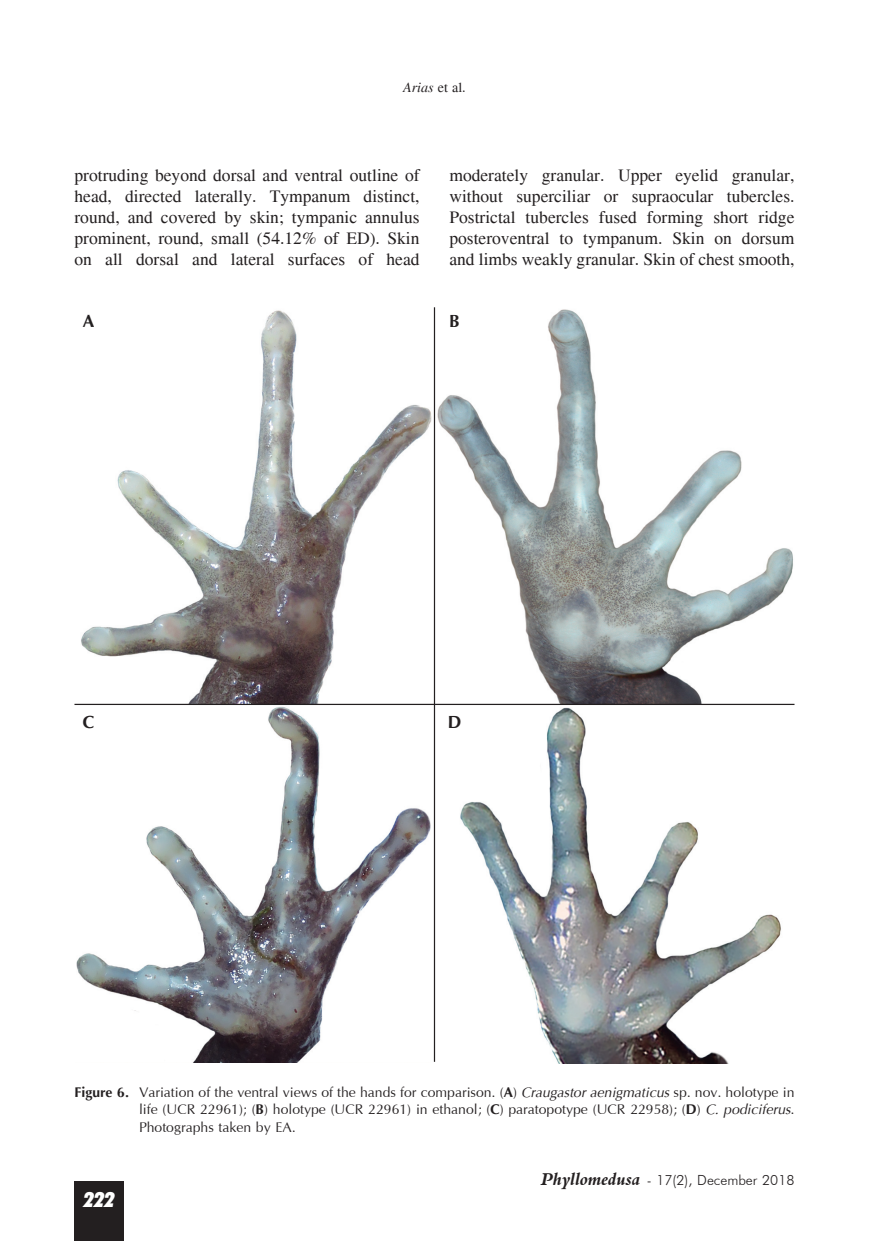
<style>
.page{position:relative;width:869px;height:1241px;background:#fff}
.page>*{position:absolute;margin:0;border:0;box-sizing:border-box;transform-origin:0 0}
.t1{font:italic 900 condensed 21px "Futura BT";color:#fff}
.t2{font:17.5px/21px "Times";color:#231f20;text-align:justify}
.t3{font:700 17.5px "Optima";color:#231f20}
.t4{font:14px/17.5px "Optima";color:#231f20;text-align:justify}
.t5{font:300 14px "Futura BT";color:#231f20}
.t6{font:italic 14px "Times";color:#231f20}
.s1{font-style:normal}
.s2{font-weight:700}
.s3{font-style:italic}
.s4{font-family:"Aldine 401 BT Bold Italic A";font-weight:400;font-size:17.5px}
</style>
<div class="page">
<div style="left:74px;top:1181px;width:50px;height:59px;background:#231f20"></div>
<img style="left:81px;top:307px;width:712px;height:396px">
<img style="left:76px;top:706px;width:354px;height:356px">
<img style="left:460px;top:707px;width:321px;height:355px">
<hr style="left:433px;top:307px;width:2px;height:754px;background:#231f20">
<hr style="left:74px;top:703px;width:720px;height:2px;background:#231f20">
<p class="t6" style="left:403px;top:79px;width:64px">Arias <span class="s1">et al.</span></p>
<p class="t2" style="left:74px;top:164px;width:346px">protruding beyond dorsal and ventral outline of head, directed laterally. Tympanum distinct, round, and covered by skin; tympanic annulus prominent, round, small (54.12% of ED). Skin on all dorsal and lateral surfaces of head</p>
<p class="t3" style="left:83px;top:312px;width:13px">A</p>
<p class="t2" style="left:449px;top:164px;width:346px">moderately granular. Upper eyelid granular, without superciliar or supraocular tubercles.<br>Postrictal tubercles fused forming short ridge posteroventral to tympanum. Skin on dorsum and limbs weakly granular. Skin of chest smooth,</p>
<p class="t3" style="left:449px;top:312px;width:12px">B</p>
<p class="t3" style="left:83px;top:713px;width:13px">C</p>
<p class="t3" style="left:447px;top:713px;width:15px">D</p>
<p class="t4" style="left:139px;top:1083px;width:656px;text-indent:-64px"><span class="s2">Figure 6.</span> Variation of the ventral views of the hands for comparison. (<span class="s2">A</span>) <span class="s3">Craugastor aenigmaticus</span> sp. nov. holotype in life (UCR 22961); (<span class="s2">B</span>) holotype (UCR 22961) in ethanol; (<span class="s2">C</span>) paratopotype (UCR 22958); (<span class="s2">D</span>) <span class="s3">C. podiciferus</span>.<br>Photographs taken by EA.</p>
<p class="t1" style="left:84px;top:1186px;width:32px">222</p>
<p class="t5" style="left:541px;top:1171px;width:254px"><span class="s4">Phyllomedusa</span> - 17(2), December 2018</p>
</div>
